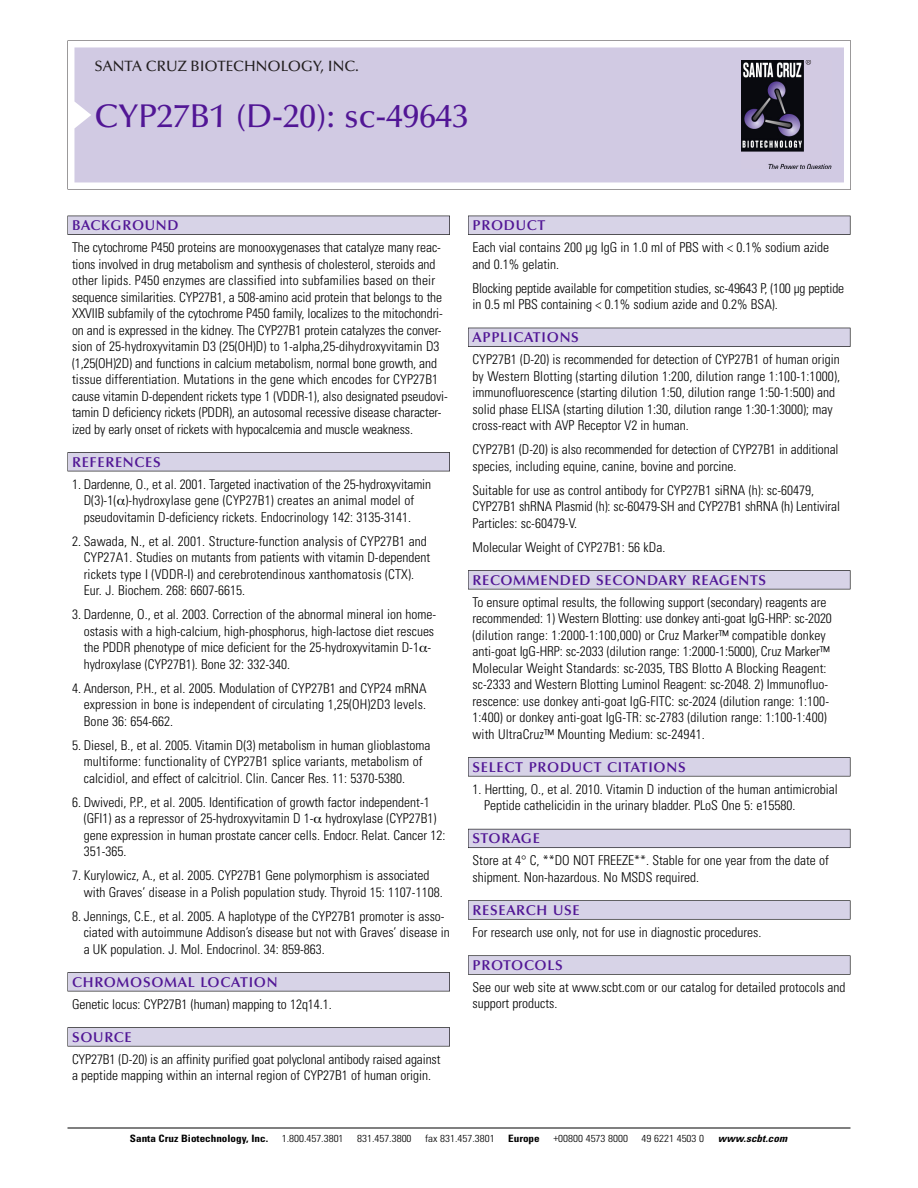
<style>
.page{position:relative;width:918px;height:1188px;background:#fff}
.page>*{position:absolute;margin:0;border:0;box-sizing:border-box;transform-origin:0 0}
.t1{font:500 33px "Optima";color:#511695}
.t2{font:500 15px "Optima";color:#231f20}
.t3{font:600 14.25px "Optima";letter-spacing:.05em;color:#511695}
.t4{font:300 condensed 13.5px/16.5px "Univers";color:#000}
.t5{font:300 condensed 10.2px "Univers";color:#000;scale:1.1 1}
.t6{font:700 condensed 10.2px "Univers";color:#000;scale:1.1 1}
.t7{font:italic 700 condensed 10.2px "Univers";letter-spacing:.005em;color:#000;scale:1.1 1}
</style>
<div class="page">
<svg style="left:68px;top:40px;width:783px;height:149px"></svg>
<div style="left:74px;top:47px;width:770px;height:135px;background:#d1cae3"></div>
<img style="left:741px;top:60px;width:90px;height:108px">
<div style="left:68px;top:216px;width:382px;height:19px;background:#525155"></div>
<div style="left:68px;top:216px;width:381px;height:18px;background:#d7d3e7"></div>
<div style="left:68px;top:452px;width:382px;height:19px;background:#525155"></div>
<div style="left:68px;top:453px;width:381px;height:18px;background:#d7d3e7"></div>
<div style="left:68px;top:972px;width:382px;height:19px;background:#545357"></div>
<div style="left:68px;top:973px;width:381px;height:18px;background:#d7d3e7"></div>
<div style="left:68px;top:1027px;width:382px;height:19px;background:#575759"></div>
<div style="left:68px;top:1028px;width:381px;height:18px;background:#d7d3e7"></div>
<div style="left:468px;top:216px;width:382px;height:19px;background:#525155"></div>
<div style="left:468px;top:216px;width:382px;height:18px;background:#d7d3e7"></div>
<div style="left:468px;top:328px;width:382px;height:19px;background:#515055"></div>
<div style="left:468px;top:328px;width:382px;height:18px;background:#d7d3e7"></div>
<div style="left:468px;top:570px;width:382px;height:19px;background:#545357"></div>
<div style="left:468px;top:571px;width:382px;height:18px;background:#d7d3e7"></div>
<div style="left:468px;top:757px;width:382px;height:19px;background:#575759"></div>
<div style="left:468px;top:758px;width:382px;height:18px;background:#d7d3e7"></div>
<div style="left:468px;top:829px;width:382px;height:19px;background:#5b5a62"></div>
<div style="left:468px;top:829px;width:382px;height:18px;background:#d7d3e7"></div>
<div style="left:468px;top:900px;width:382px;height:20px;background:#666667"></div>
<div style="left:468px;top:901px;width:382px;height:18px;background:#d7d3e7"></div>
<div style="left:468px;top:955px;width:382px;height:20px;background:#666"></div>
<div style="left:468px;top:956px;width:382px;height:18px;background:#d7d3e7"></div>
<hr style="left:68px;top:1128px;width:782px;height:1px;background:#000">
<p class="t2" style="left:94px;top:61px;width:266px">SANTA CRUZ BIOTECHNOLOGY, INC.</p>
<h1 class="t1" style="left:94px;top:103px;width:376px">CYP27B1 (D-20): sc-49643</h1>
<p class="t3" style="left:72px;top:219px;width:108px">BACKGROUND</p>
<p class="t4" style="left:72px;top:240px;width:377px">The cytochrome P450 proteins are monooxygenases that catalyze many reac&shy;tions involved in drug metabolism and synthesis of cholesterol, steroids and other lipids. P450 enzymes are classified into subfamilies based on their sequence similarities. CYP27B1, a 508-amino acid protein that belongs to the XXVIIB subfamily of the cytochrome P450 family, localizes to the mitochondri&shy;on and is expressed in the kidney. The CYP27B1 protein catalyzes the conver&shy;sion of 25-hydroxyvitamin D3 (25(OH)D) to 1-alpha,25-dihydroxyvitamin D3 (1,25(OH)2D) and functions in calcium metabolism, normal bone growth, and tissue differentiation. Mutations in the gene which encodes for CYP27B1 cause vitamin D-dependent rickets type 1 (VDDR-1), also designated pseudovi&shy;tamin D deficiency rickets (PDDR), an autosomal recessive disease character&shy;ized by early onset of rickets with hypocalcemia and muscle weakness.</p>
<p class="t3" style="left:72px;top:456px;width:90px">REFERENCES</p>
<p class="t4" style="left:84px;top:477px;width:349px;text-indent:-12px">1. Dardenne, O., et al. 2001. Targeted inactivation of the 25-hydroxyvitamin<br>D(3)-1( )-hydroxylase gene (CYP27B1) creates an animal model of pseudovitamin D-deficiency rickets. Endocrinology 142: 3135-3141.</p>
<p class="t4" style="left:84px;top:534px;width:348px;text-indent:-12px">2. Sawada, N., et al. 2001. Structure-function analysis of CYP27B1 and CYP27A1. Studies on mutants from patients with vitamin D-dependent rickets type I (VDDR-I) and cerebrotendinous xanthomatosis (CTX).<br>Eur. J. Biochem. 268: 6607-6615.</p>
<p class="t4" style="left:84px;top:607px;width:354px;text-indent:-12px">3. Dardenne, O., et al. 2003. Correction of the abnormal mineral ion home&shy;ostasis with a high-calcium, high-phosphorus, high-lactose diet rescues the PDDR phenotype of mice deficient for the 25-hydroxyvitamin D-1 - hydroxylase (CYP27B1). Bone 32: 332-340.</p>
<p class="t4" style="left:84px;top:681px;width:344px;text-align:justify;text-indent:-12px">4. Anderson, P.H., et al. 2005. Modulation of CYP27B1 and CYP24 mRNA expression in bone is independent of circulating 1,25(OH)2D3 levels.<br>Bone 36: 654-662.</p>
<p class="t4" style="left:84px;top:738px;width:348px;text-indent:-12px">5. Diesel, B., et al. 2005. Vitamin D(3) metabolism in human glioblastoma multiforme: functionality of CYP27B1 splice variants, metabolism of calcidiol, and effect of calcitriol. Clin. Cancer Res. 11: 5370-5380.</p>
<p class="t4" style="left:84px;top:795px;width:363px;text-indent:-12px">6. Dwivedi, P.P., et al. 2005. Identification of growth factor independent-1 (GFI1) as a repressor of 25-hydroxyvitamin D 1- hydroxylase (CYP27B1) gene expression in human prostate cancer cells. Endocr. Relat. Cancer 12:<br>351-365.</p>
<p class="t4" style="left:84px;top:868px;width:360px;text-indent:-12px">7. Kurylowicz, A., et al. 2005. CYP27B1 Gene polymorphism is associated with Graves’ disease in a Polish population study. Thyroid 15: 1107-1108.</p>
<p class="t4" style="left:84px;top:909px;width:367px;text-indent:-12px">8. Jennings, C.E., et al. 2005. A haplotype of the CYP27B1 promoter is asso&shy;ciated with autoimmune Addison’s disease but not with Graves’ disease in a UK population. J. Mol. Endocrinol. 34: 859-863.</p>
<p class="t3" style="left:72px;top:976px;width:207px">CHROMOSOMAL LOCATION</p>
<p class="t4" style="left:72px;top:997px;width:261px">Genetic locus: CYP27B1 (human) mapping to 12q14.1.</p>
<p class="t3" style="left:72px;top:1031px;width:61px">SOURCE</p>
<p class="t4" style="left:72px;top:1052px;width:370px">CYP27B1 (D-20) is an affinity purified goat polyclonal antibody raised against a peptide mapping within an internal region of CYP27B1 of human origin.</p>
<p class="t3" style="left:473px;top:219px;width:74px">PRODUCT</p>
<p class="t4" style="left:473px;top:240px;width:358px">Each vial contains 200 µg IgG in 1.0 ml of PBS with &lt; 0.1% sodium azide and 0.1% gelatin.</p>
<p class="t4" style="left:473px;top:281px;width:373px">Blocking peptide available for competition studies, sc-49643 P, (100 µg peptide in 0.5 ml PBS containing &lt; 0.1% sodium azide and 0.2% BSA).</p>
<p class="t3" style="left:473px;top:332px;width:108px">APPLICATIONS</p>
<p class="t4" style="left:473px;top:352px;width:369px">CYP27B1 (D-20) is recommended for detection of CYP27B1 of human origin by Western Blotting (starting dilution 1:200, dilution range 1:100-1:1000), immunofluorescence (starting dilution 1:50, dilution range 1:50-1:500) and solid phase ELISA (starting dilution 1:30, dilution range 1:30-1:3000); may cross-react with AVP Receptor V2 in human.</p>
<p class="t4" style="left:473px;top:442px;width:368px">CYP27B1 (D-20) is also recommended for detection of CYP27B1 in additional species, including equine, canine, bovine and porcine.</p>
<p class="t4" style="left:473px;top:483px;width:369px">Suitable for use as control antibody for CYP27B1 siRNA (h): sc-60479,<br>CYP27B1 shRNA Plasmid (h): sc-60479-SH and CYP27B1 shRNA (h) Lentiviral<br>Particles: sc-60479-V.</p>
<p class="t4" style="left:473px;top:540px;width:194px">Molecular Weight of CYP27B1: 56 kDa.</p>
<p class="t3" style="left:473px;top:574px;width:295px">RECOMMENDED SECONDARY REAGENTS</p>
<p class="t4" style="left:473px;top:595px;width:361px">To ensure optimal results, the following support (secondary) reagents are recommended: 1) Western Blotting: use donkey anti-goat IgG-HRP: sc-2020 (dilution range: 1:2000-1:100,000) or Cruz Marker™ compatible donkey anti-goat IgG-HRP: sc-2033 (dilution range: 1:2000-1:5000), Cruz Marker™ Molecular Weight Standards: sc-2035, TBS Blotto A Blocking Reagent: sc-2333 and Western Blotting Luminol Reagent: sc-2048. 2) Immunofluo&shy;rescence: use donkey anti-goat IgG-FITC: sc-2024 (dilution range: 1:100- 1:400) or donkey anti-goat IgG-TR: sc-2783 (dilution range: 1:100-1:400) with UltraCruz™ Mounting Medium: sc-24941.</p>
<p class="t3" style="left:473px;top:761px;width:215px">SELECT PRODUCT CITATIONS</p>
<p class="t4" style="left:484px;top:782px;width:355px;text-indent:-12px">1. Hertting, O., et al. 2010. Vitamin D induction of the human antimicrobial<br>Peptide cathelicidin in the urinary bladder. PLoS One 5: e15580.</p>
<p class="t3" style="left:473px;top:833px;width:69px">STORAGE</p>
<p class="t4" style="left:473px;top:853px;width:358px">Store at 4° C, **DO NOT FREEZE**. Stable for one year from the date of shipment. Non-hazardous. No MSDS required.</p>
<p class="t3" style="left:473px;top:904px;width:109px">RESEARCH USE</p>
<p class="t4" style="left:473px;top:925px;width:290px">For research use only, not for use in diagnostic procedures.</p>
<p class="t3" style="left:473px;top:959px;width:92px">PROTOCOLS</p>
<p class="t4" style="left:473px;top:980px;width:375px">See our web site at www.scbt.com or our catalog for detailed protocols and support products.</p>
<p class="t6" style="left:130px;top:1135px;width:127px">Santa Cruz Biotechnology, Inc.</p>
<p class="t5" style="left:282px;top:1135px;width:58px">1.800.457.3801</p>
<p class="t5" style="left:357px;top:1135px;width:51px">831.457.3800</p>
<p class="t5" style="left:425px;top:1135px;width:65px">fax 831.457.3801</p>
<p class="t6" style="left:508px;top:1135px;width:30px">Europe</p>
<p class="t5" style="left:553px;top:1135px;width:69px">+00800 4573 8000</p>
<p class="t5" style="left:642px;top:1135px;width:58px">49 6221 4503 0</p>
<p class="t7" style="left:718px;top:1135px;width:64px">www.scbt.com</p>
</div>
